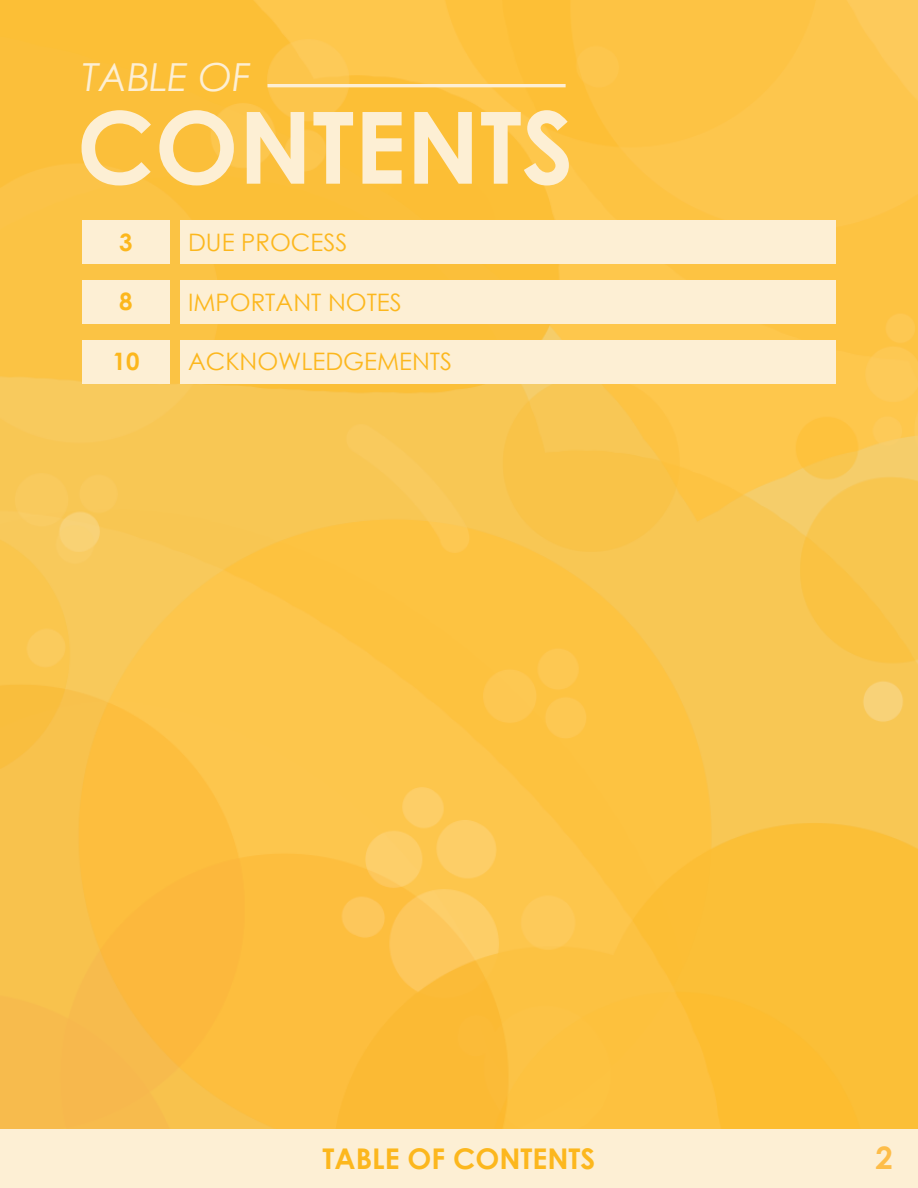
<style>
.page{position:relative;width:918px;height:1188px;background:#fff}
.page>*{position:absolute;margin:0;border:0;box-sizing:border-box;transform-origin:0 0}
.t1{font:700 99.75px "Century Gothic";color:#fdefd4}
.t2{font:italic 38.7px "Century Gothic";color:#fdefd4}
.t3{font:700 31.05px "Century Gothic";color:#fdbd49}
.t4{font:700 28.5px "Century Gothic";color:#fcb71d}
.t5{font:24px "Century Gothic";color:#fcb71d}
.t6{font:700 24px "Century Gothic";color:#fcb71d}
</style>
<div class="page">
<img style="left:0;top:0;width:918px;height:1129px">
<hr style="left:267px;top:84px;width:299px;height:3px;background:#fdefd4">
<div style="left:82px;top:221px;width:88px;height:43px;background:#fdefd4"></div>
<div style="left:180px;top:221px;width:656px;height:43px;background:#fdefd4"></div>
<div style="left:82px;top:280px;width:88px;height:44px;background:#fdefd4"></div>
<div style="left:180px;top:280px;width:656px;height:44px;background:#fdefd4"></div>
<div style="left:82px;top:340px;width:88px;height:44px;background:#fdefd4"></div>
<div style="left:180px;top:340px;width:656px;height:44px;background:#fdefd4"></div>
<div style="left:0;top:1129px;width:918px;height:59px;background:#fdefd4"></div>
<p class="t2" style="left:82px;top:53px;width:170px">TABLE OF</p>
<p class="t1" style="left:77px;top:83px;width:498px">CONTENTS</p>
<p class="t6" style="left:119px;top:227px;width:15px">3</p>
<p class="t5" style="left:188px;top:227px;width:161px">DUE PROCESS</p>
<p class="t6" style="left:119px;top:286px;width:15px">8</p>
<p class="t5" style="left:188px;top:286px;width:215px">IMPORTANT NOTES</p>
<p class="t6" style="left:113px;top:346px;width:28px">10</p>
<p class="t5" style="left:188px;top:346px;width:266px">ACKNOWLEDGEMENTS</p>
<p class="t4" style="left:323px;top:1141px;width:274px">TABLE OF CONTENTS</p>
<p class="t3" style="left:876px;top:1138px;width:19px">2</p>
</div>
